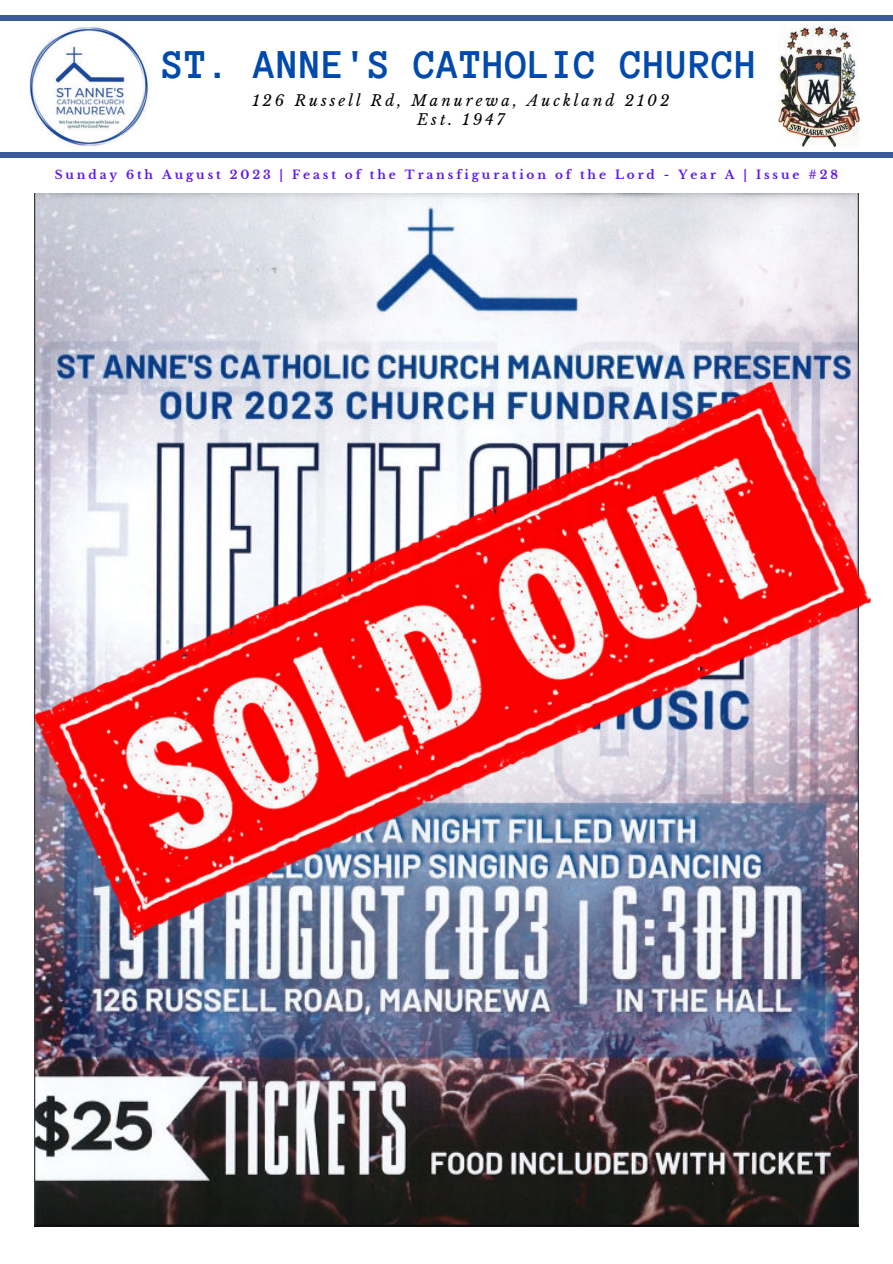
<style>
.page{position:relative;width:893px;height:1264px;background:#fff}
.page>*{position:absolute;margin:0;border:0;box-sizing:border-box;transform-origin:0 0}
.t1{font:700 42px "Anonymous Pro";color:#004aad}
.t2{font:italic 15px/19px "Libre Baskerville";letter-spacing:.2em;color:#000;text-align:center}
.t3{font:700 12px "Libre Baskerville";letter-spacing:.24em;color:#5e17eb}
</style>
<div class="page">
<div style="left:0;top:152px;width:892px;height:6px;background:#3a5a98"></div>
<div style="left:0;top:15px;width:892px;height:6px;background:#3a5a98"></div>
<img style="left:29px;top:26px;width:121px;height:122px">
<img style="left:778px;top:26px;width:81px;height:122px">
<img style="left:34px;top:194px;width:824px;height:1032px">
<img style="left:34px;top:371px;width:837px;height:577px">
<h1 class="t1" style="left:162px;top:40px;width:597px">ST. ANNE'S CATHOLIC CHURCH</h1>
<p class="t2" style="left:252px;top:91px;width:418px">126 Russell Rd, Manurewa, Auckland 2102<br>Est. 1947</p>
<p class="t3" style="left:55px;top:167px;width:784px">Sunday 6th August 2023 | Feast of the Transfiguration of the Lord - Year A | Issue #28</p>
</div>
